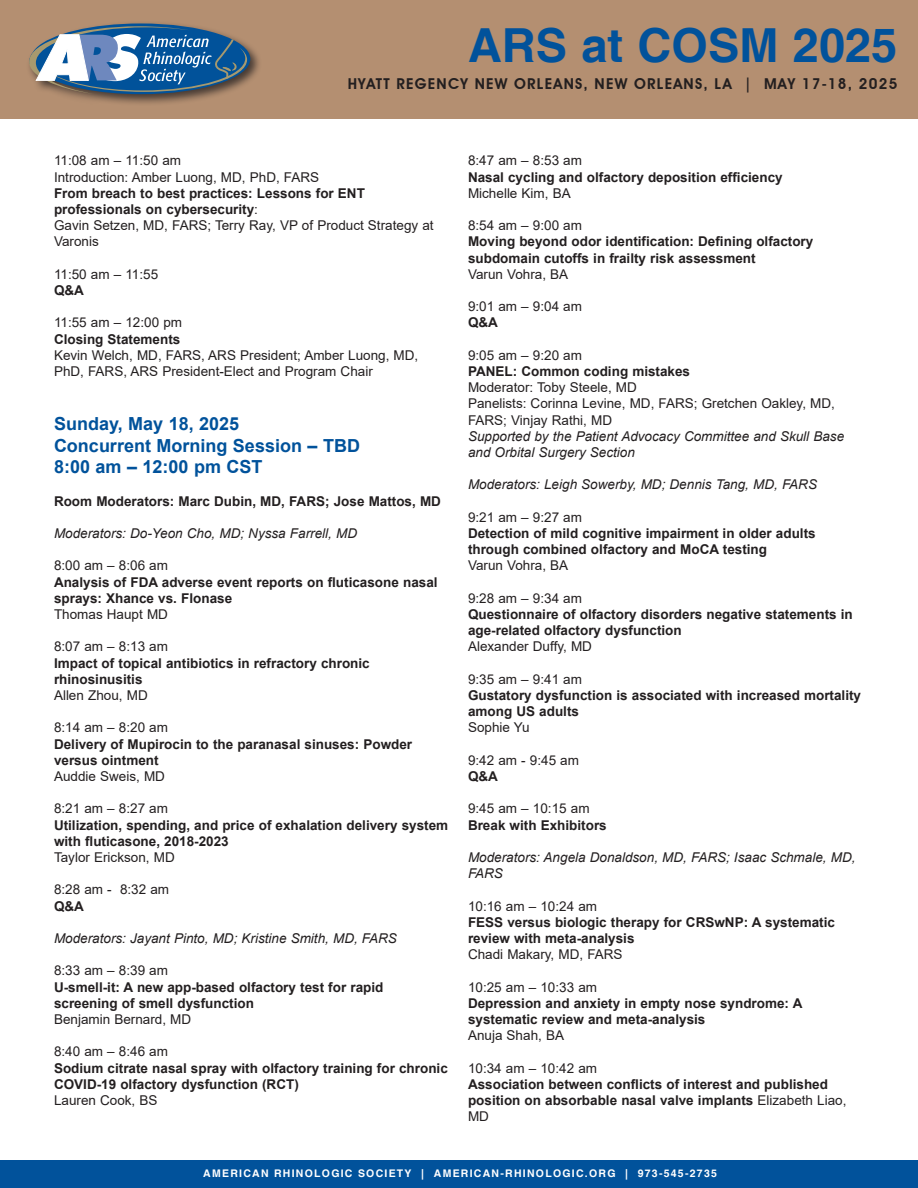
<style>
.page{position:relative;width:918px;height:1188px;background:#fff}
.page>*{position:absolute;margin:0;border:0;box-sizing:border-box;transform-origin:0 0}
.t1{font:700 46.95px "Helvetica";color:#01529b}
.t2{font:700 18px "Arial";color:#01529b}
.t3{font:600 15px "Avant Garde IT Cby BT";letter-spacing:.08em;color:#231f20}
.t4{font:700 13.5px/16.2px "Arial";color:#231f20}
.t5{font:13.5px/16.2px "Arial";color:#231f20}
.t6{font:italic 13.5px/16.2px "Arial";color:#231f20}
.t7{font:700 10.5px "Helvetica";letter-spacing:.12em;color:#fff}
.s1{font-weight:400}
</style>
<div class="page">
<div style="left:0;top:1160px;width:918px;height:28px;background:#01529b"></div>
<div style="left:0;top:0;width:918px;height:119px;background:#b48f71"></div>
<div style="left:26px;top:21px;width:236px;height:86px;background:#231f20;opacity:.75"></div>
<svg style="left:29px;top:23px;width:221px;height:71px"></svg>
<h1 class="t1" style="left:468px;top:17px;width:431px">ARS at COSM 2025</h1>
<p class="t3" style="left:348px;top:75px;width:551px">HYATT REGENCY NEW ORLEANS, NEW ORLEANS, LA | MAY 17-18, 2025</p>
<p class="t5" style="left:54px;top:152px;width:129px">11:08 am – 11:50 am</p>
<p class="t5" style="left:54px;top:169px;width:267px">Introduction: Amber Luong, MD, PhD, FARS</p>
<p class="t4" style="left:54px;top:185px;width:312px">From breach to best practices: Lessons for ENT professionals on cybersecurity<span class="s1">:</span></p>
<p class="t5" style="left:54px;top:217px;width:381px">Gavin Setzen, MD, FARS; Terry Ray, VP of Product Strategy at<br>Varonis</p>
<p class="t5" style="left:54px;top:266px;width:106px">11:50 am – 11:55</p>
<p class="t4" style="left:54px;top:282px;width:31px">Q&amp;A</p>
<p class="t5" style="left:54px;top:314px;width:130px">11:55 am – 12:00 pm</p>
<p class="t4" style="left:54px;top:331px;width:128px">Closing Statements</p>
<p class="t5" style="left:54px;top:347px;width:366px">Kevin Welch, MD, FARS, ARS President; Amber Luong, MD,<br>PhD, FARS, ARS President-Elect and Program Chair</p>
<p class="t2" style="left:54px;top:411px;width:187px">Sunday, May 18, 2025</p>
<p class="t2" style="left:54px;top:433px;width:308px">Concurrent Morning Session – TBD</p>
<p class="t2" style="left:54px;top:454px;width:210px">8:00 am – 12:00 pm CST</p>
<p class="t4" style="left:54px;top:493px;width:389px">Room Moderators: Marc Dubin, MD, FARS; Jose Mattos, MD</p>
<p class="t6" style="left:54px;top:525px;width:305px">Moderators: Do-Yeon Cho, MD; Nyssa Farrell, MD</p>
<p class="t5" style="left:54px;top:557px;width:116px">8:00 am – 8:06 am</p>
<p class="t4" style="left:54px;top:574px;width:385px">Analysis of FDA adverse event reports on fluticasone nasal sprays: Xhance vs. Flonase</p>
<p class="t5" style="left:54px;top:606px;width:116px">Thomas Haupt MD</p>
<p class="t5" style="left:54px;top:638px;width:116px">8:07 am – 8:13 am</p>
<p class="t4" style="left:54px;top:655px;width:317px">Impact of topical antibiotics in refractory chronic rhinosinusitis</p>
<p class="t5" style="left:54px;top:687px;width:95px">Allen Zhou, MD</p>
<p class="t5" style="left:54px;top:719px;width:116px">8:14 am – 8:20 am</p>
<p class="t4" style="left:54px;top:736px;width:360px">Delivery of Mupirocin to the paranasal sinuses: Powder versus ointment</p>
<p class="t5" style="left:54px;top:768px;width:113px">Auddie Sweis, MD</p>
<p class="t5" style="left:54px;top:800px;width:116px">8:21 am – 8:27 am</p>
<p class="t4" style="left:54px;top:817px;width:396px">Utilization, spending, and price of exhalation delivery system with fluticasone, 2018-2023</p>
<p class="t5" style="left:54px;top:849px;width:122px">Taylor Erickson, MD</p>
<p class="t5" style="left:54px;top:881px;width:117px">8:28 am - 8:32 am</p>
<p class="t4" style="left:54px;top:898px;width:31px">Q&amp;A</p>
<p class="t6" style="left:54px;top:930px;width:344px">Moderators: Jayant Pinto, MD; Kristine Smith, MD, FARS</p>
<p class="t5" style="left:54px;top:962px;width:116px">8:33 am – 8:39 am</p>
<p class="t4" style="left:54px;top:979px;width:331px">U-smell-it: A new app-based olfactory test for rapid screening of smell dysfunction</p>
<p class="t5" style="left:54px;top:1011px;width:139px">Benjamin Bernard, MD</p>
<p class="t5" style="left:54px;top:1043px;width:116px">8:40 am – 8:46 am</p>
<p class="t4" style="left:54px;top:1060px;width:395px">Sodium citrate nasal spray with olfactory training for chronic<br>COVID-19 olfactory dysfunction (RCT)</p>
<p class="t5" style="left:54px;top:1092px;width:105px">Lauren Cook, BS</p>
<p class="t5" style="left:468px;top:152px;width:116px">8:47 am – 8:53 am</p>
<p class="t4" style="left:468px;top:169px;width:316px">Nasal cycling and olfactory deposition efficiency</p>
<p class="t5" style="left:468px;top:185px;width:104px">Michelle Kim, BA</p>
<p class="t5" style="left:468px;top:217px;width:116px">8:54 am – 9:00 am</p>
<p class="t4" style="left:468px;top:234px;width:347px">Moving beyond odor identification: Defining olfactory subdomain cutoffs in frailty risk assessment</p>
<p class="t5" style="left:468px;top:266px;width:102px">Varun Vohra, BA</p>
<p class="t5" style="left:468px;top:298px;width:116px">9:01 am – 9:04 am</p>
<p class="t4" style="left:468px;top:315px;width:31px">Q&amp;A</p>
<p class="t5" style="left:468px;top:347px;width:116px">9:05 am – 9:20 am</p>
<p class="t4" style="left:468px;top:363px;width:224px">PANEL: Common coding mistakes</p>
<p class="t5" style="left:468px;top:379px;width:170px">Moderator: Toby Steele, MD</p>
<p class="t5" style="left:468px;top:395px;width:369px">Panelists: Corinna Levine, MD, FARS; Gretchen Oakley, MD,<br>FARS; Vinjay Rathi, MD</p>
<p class="t6" style="left:468px;top:428px;width:378px">Supported by the Patient Advocacy Committee and Skull Base and Orbital Surgery Section</p>
<p class="t6" style="left:468px;top:477px;width:351px">Moderators: Leigh Sowerby, MD; Dennis Tang, MD, FARS</p>
<p class="t5" style="left:468px;top:509px;width:116px">9:21 am – 9:27 am</p>
<p class="t4" style="left:468px;top:525px;width:349px">Detection of mild cognitive impairment in older adults through combined olfactory and MoCA testing</p>
<p class="t5" style="left:468px;top:557px;width:102px">Varun Vohra, BA</p>
<p class="t5" style="left:468px;top:590px;width:116px">9:28 am – 9:34 am</p>
<p class="t4" style="left:468px;top:606px;width:386px">Questionnaire of olfactory disorders negative statements in age-related olfactory dysfunction</p>
<p class="t5" style="left:468px;top:638px;width:126px">Alexander Duffy, MD</p>
<p class="t5" style="left:468px;top:671px;width:116px">9:35 am – 9:41 am</p>
<p class="t4" style="left:468px;top:687px;width:395px">Gustatory dysfunction is associated with increased mortality among US adults</p>
<p class="t5" style="left:468px;top:719px;width:63px">Sophie Yu</p>
<p class="t5" style="left:468px;top:752px;width:113px">9:42 am - 9:45 am</p>
<p class="t4" style="left:468px;top:768px;width:31px">Q&amp;A</p>
<p class="t5" style="left:468px;top:800px;width:123px">9:45 am – 10:15 am</p>
<p class="t4" style="left:468px;top:817px;width:140px">Break with Exhibitors</p>
<p class="t6" style="left:468px;top:849px;width:389px">Moderators: Angela Donaldson, MD, FARS; Isaac Schmale, MD,<br>FARS</p>
<p class="t5" style="left:468px;top:898px;width:131px">10:16 am – 10:24 am</p>
<p class="t4" style="left:468px;top:914px;width:368px">FESS versus biologic therapy for CRSwNP: A systematic review with meta-analysis</p>
<p class="t5" style="left:468px;top:946px;width:156px">Chadi Makary, MD, FARS</p>
<p class="t5" style="left:468px;top:979px;width:131px">10:25 am – 10:33 am</p>
<p class="t4" style="left:468px;top:995px;width:336px">Depression and anxiety in empty nose syndrome: A systematic review and meta-analysis</p>
<p class="t5" style="left:468px;top:1027px;width:98px">Anuja Shah, BA</p>
<p class="t5" style="left:468px;top:1060px;width:131px">10:34 am – 10:42 am</p>
<p class="t4" style="left:468px;top:1076px;width:380px">Association between conflicts of interest and published position on absorbable nasal valve implants <span class="s1">Elizabeth Liao,<br>MD</span></p>
<p class="t7" style="left:203px;top:1167px;width:515px">AMERICAN RHINOLOGIC SOCIETY | AMERICAN-RHINOLOGIC.ORG | 973-545-2735</p>
</div>
